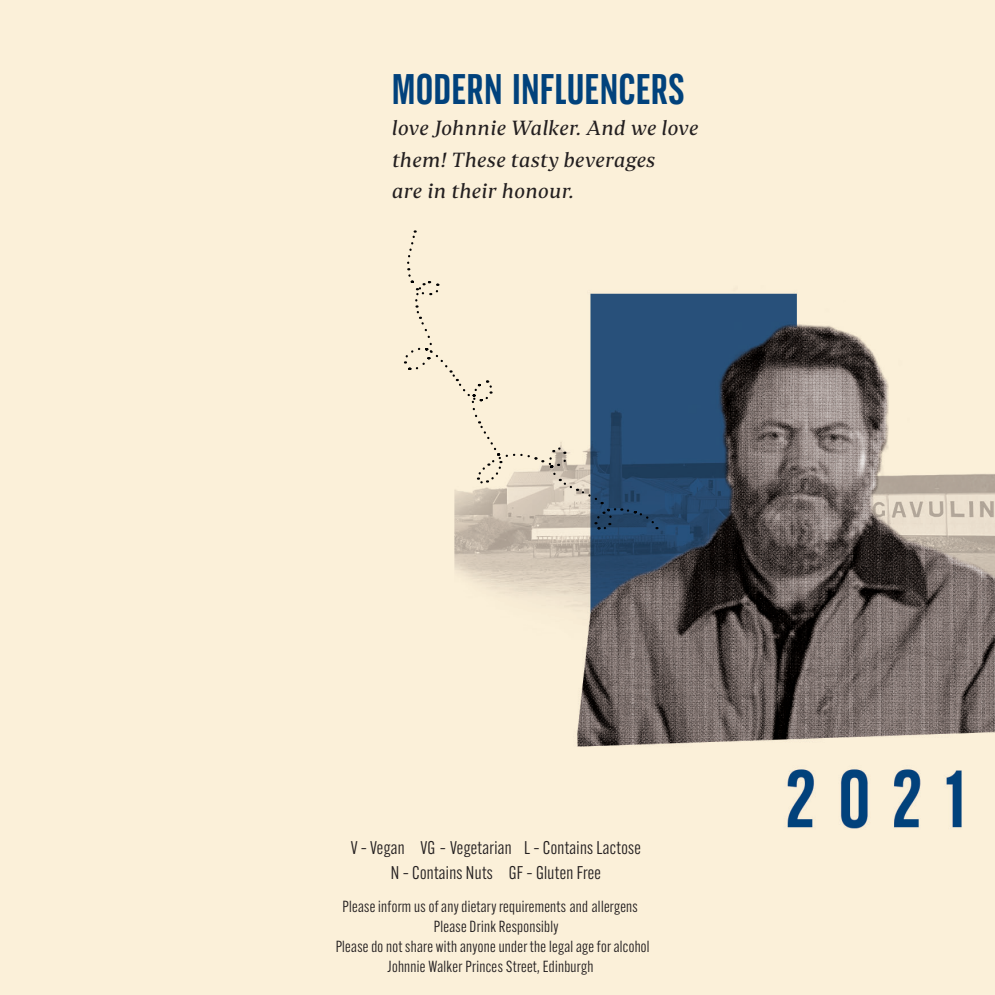
<style>
.page{position:relative;width:995px;height:995px;background:#fff}
.page>*{position:absolute;margin:0;border:0;box-sizing:border-box;transform-origin:0 0}
.t1{font:42.3px "Johnnie Walker Headline";letter-spacing:.02em;color:#01427c}
.t2{font:italic 20.25px/31.5px "Johnnie Walker Serif";letter-spacing:.02em;color:#231f20}
.t3{font:18px/24.8px "Alternate Gothic ATF";letter-spacing:.02em;color:#231f20;text-align:center}
.t4{font:15.75px/20.2px "Alternate Gothic ATF";letter-spacing:.02em;color:#231f20;text-align:center}
</style>
<div class="page">
<img style="left:0;top:0;width:994px;height:994px">
<svg style="left:403px;top:230px;width:254px;height:301px;background:#c9c8bf"></svg>
<h1 class="t1" style="left:392px;top:63px;width:294px">MODERN INFLUENCERS</h1>
<p class="t2" style="left:392px;top:112px;width:308px">love Johnnie Walker. And we love them! These tasty beverages<br>are in their honour.</p>
<p class="t3" style="left:351px;top:835px;width:292px">V – Vegan VG – Vegetarian L – Contains Lactose<br>N – Contains Nuts GF – Gluten Free</p>
<p class="t4" style="left:336px;top:896px;width:315px">Please inform us of any dietary requirements and allergens Please Drink Responsibly<br>Please do not share with anyone under the legal age for alcohol Johnnie Walker Princes Street, Edinburgh</p>
</div>
